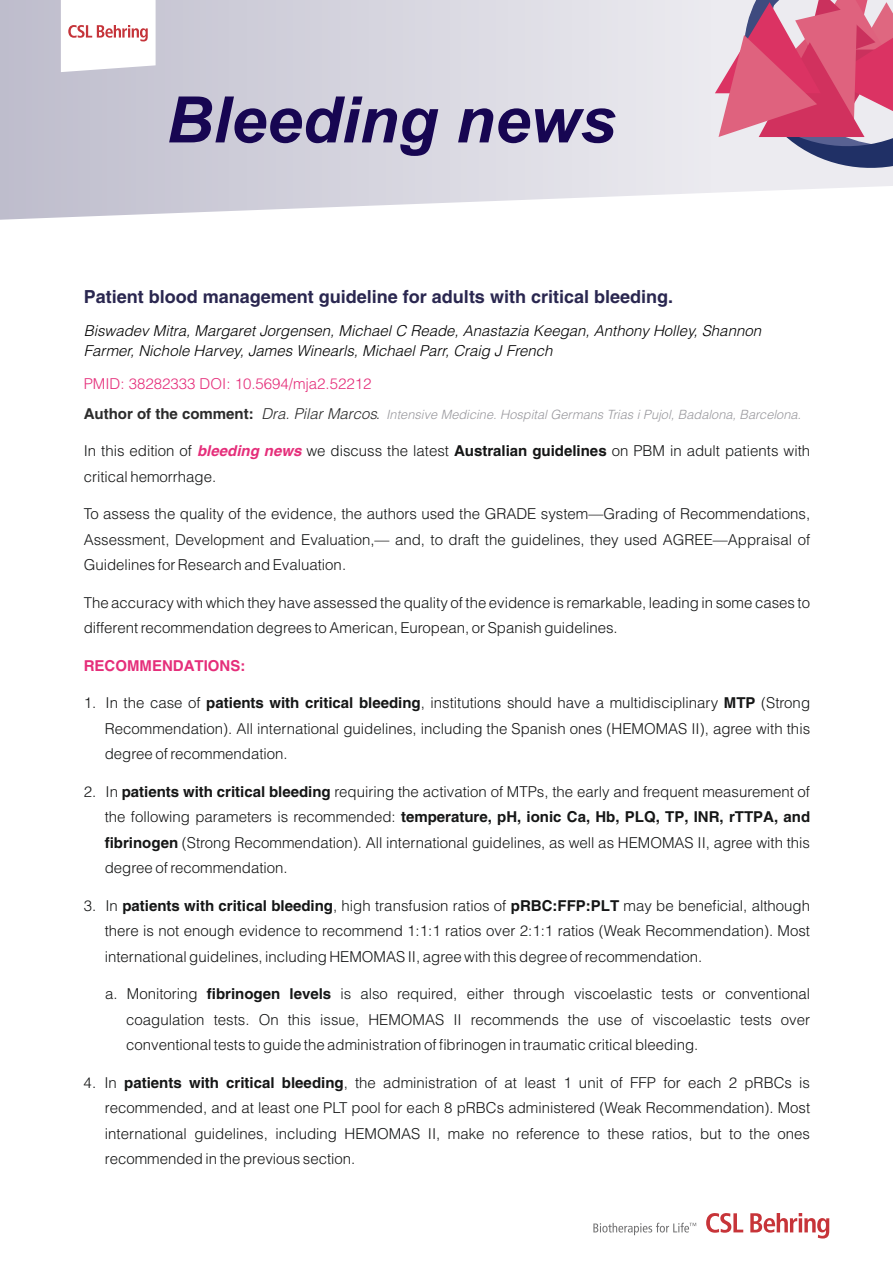
<style>
.page{position:relative;width:893px;height:1263px;background:#fff}
.page>*{position:absolute;margin:0;border:0;box-sizing:border-box;transform-origin:0 0}
.t1{font:700 18px "Helvetica";color:#2a2750}
.t2{font:300 15px/25.5px "Helvetica";color:#151616;text-align:justify}
.t3{font:italic 300 15px/19.5px "Helvetica";color:#000}
.t4{font:300 15px "Helvetica";color:#e52e7a}
.t5{font:700 15px "Helvetica";color:#e52e7a}
.t6{font:italic 300 12.75px "Helvetica";color:#9a999e}
.s1{font-weight:700;font-style:normal;font-size:15px;color:#2c2c2c}
.s2{font-size:15px;color:#2c2c2c}
.s3{font-weight:700;font-style:italic;color:#e52e7a}
.s4{font-weight:700}
</style>
<div class="page">
<svg style="left:593px;top:1223px;width:103px;height:12px"></svg>
<svg style="left:706px;top:1213px;width:37px;height:20px"></svg>
<svg style="left:750px;top:1213px;width:79px;height:26px"></svg>
<svg style="left:0;top:0;width:892px;height:220px;background:#dad9e2"></svg>
<svg style="left:715px;top:0;width:177px;height:173px;background:#d07c98"></svg>
<svg style="left:169px;top:97px;width:269px;height:59px;background:#8d86a8"></svg>
<svg style="left:458px;top:108px;width:157px;height:35px;background:#776d99"></svg>
<svg style="left:61px;top:0;width:95px;height:72px"></svg>
<p class="t1" style="left:84px;top:290px;width:591px">Patient blood management guideline for adults with critical bleeding.</p>
<p class="t3" style="left:84px;top:323px;width:678px">Biswadev Mitra, Margaret Jorgensen, Michael C Reade, Anastazia Keegan, Anthony Holley, Shannon<br>Farmer, Nichole Harvey, James Winearls, Michael Parr, Craig J French</p>
<p class="t4" style="left:84px;top:378px;width:289px">PMID: 38282333 DOI: 10.5694/mja2.52212</p>
<p class="t6" style="left:84px;top:409px;width:719px"><span class="s1">Author of the comment:</span> <span class="s2">Dra. Pilar Marcos.</span> Intensive Medicine. Hospital Germans Trias i Pujol, Badalona, Barcelona.</p>
<p class="t2" style="left:84px;top:440px;width:728px">In this edition of <span class="s3">bleeding news</span> we discuss the latest <span class="s4">Australian guidelines</span> on PBM in adult patients with critical hemorrhage.</p>
<p class="t2" style="left:84px;top:503px;width:728px">To assess the quality of the evidence, the authors used the GRADE system—Grading of Recommendations, Assessment, Development and Evaluation,— and, to draft the guidelines, they used AGREE—Appraisal of Guidelines for Research and Evaluation.</p>
<p class="t2" style="left:84px;top:592px;width:728px">The accuracy with which they have assessed the quality of the evidence is remarkable, leading in some cases to different recommendation degrees to American, European, or Spanish guidelines.</p>
<p class="t5" style="left:84px;top:660px;width:163px">RECOMMENDATIONS:</p>
<p class="t2" style="left:105px;top:692px;width:706px;text-indent:-21px">1. In the case of <span class="s4">patients with critical bleeding</span>, institutions should have a multidisciplinary <span class="s4">MTP</span> (Strong Recommendation). All international guidelines, including the Spanish ones (HEMOMAS II), agree with this degree of recommendation.</p>
<p class="t2" style="left:105px;top:781px;width:706px;text-indent:-21px">2. In <span class="s4">patients with critical bleeding</span> requiring the activation of MTPs, the early and frequent measurement of the following parameters is recommended: <span class="s4">temperature, pH, ionic Ca, Hb, PLQ, TP, INR, rTTPA, and fibrinogen</span> (Strong Recommendation). All international guidelines, as well as HEMOMAS II, agree with this degree of recommendation.</p>
<p class="t2" style="left:105px;top:895px;width:706px;text-indent:-21px">3. In <span class="s4">patients with critical bleeding</span>, high transfusion ratios of <span class="s4">pRBC:FFP:PLT</span> may be beneficial, although there is not enough evidence to recommend 1:1:1 ratios over 2:1:1 ratios (Weak Recommendation). Most international guidelines, including HEMOMAS II, agree with this degree of recommendation.</p>
<p class="t2" style="left:126px;top:983px;width:685px;text-indent:-21px">a. Monitoring <span class="s4">fibrinogen levels</span> is also required, either through viscoelastic tests or conventional coagulation tests. On this issue, HEMOMAS II recommends the use of viscoelastic tests over conventional tests to guide the administration of fibrinogen in traumatic critical bleeding.</p>
<p class="t2" style="left:105px;top:1072px;width:706px;text-indent:-21px">4. In <span class="s4">patients with critical bleeding</span>, the administration of at least 1 unit of FFP for each 2 pRBCs is recommended, and at least one PLT pool for each 8 pRBCs administered (Weak Recommendation). Most international guidelines, including HEMOMAS II, make no reference to these ratios, but to the ones recommended in the previous section.</p>
</div>
